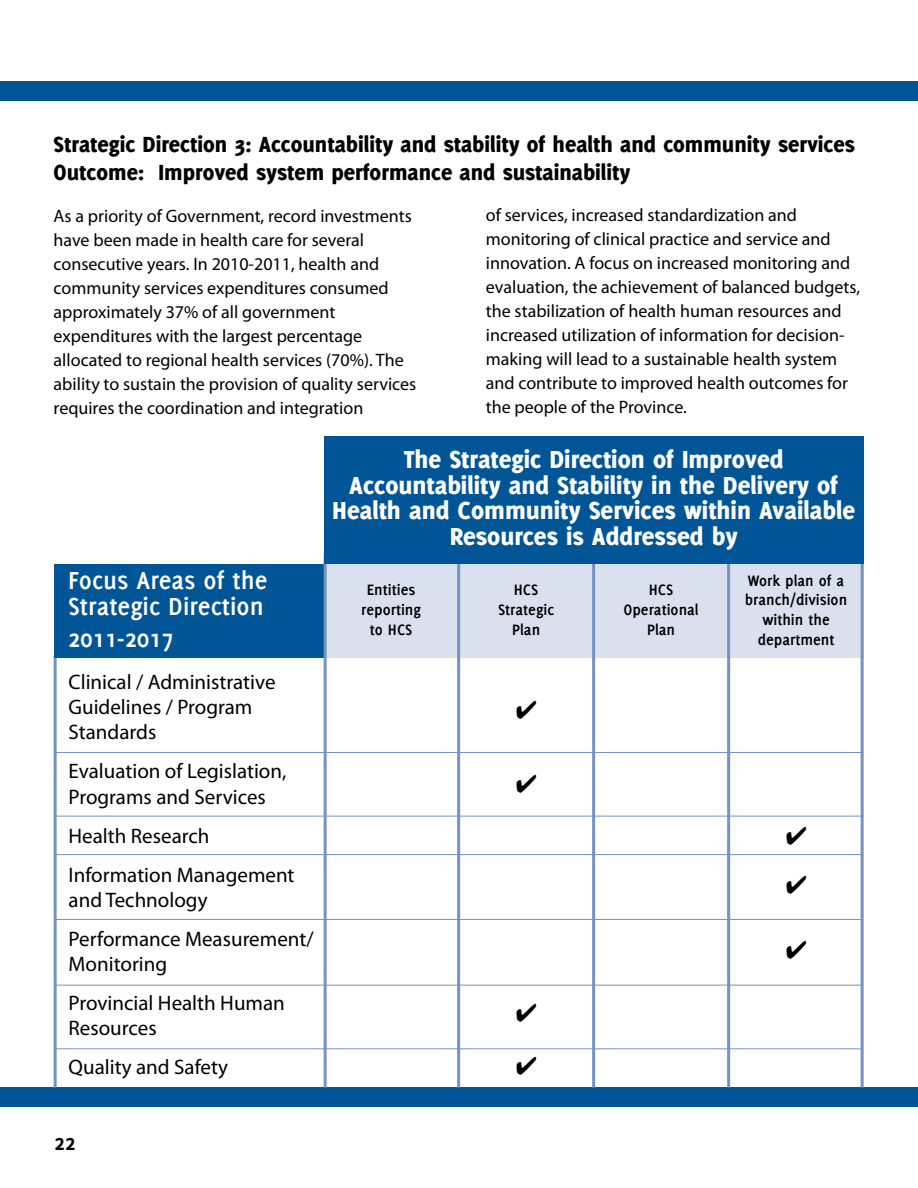
<style>
.page{position:relative;width:918px;height:1188px;background:#fff}
.page>*{position:absolute;margin:0;border:0;box-sizing:border-box;transform-origin:0 0}
.t1{font:800 27px/25.5px "Delicious";color:#fff;text-align:center}
.t2{font:700 27px/25.5px "Delicious";color:#fff}
.t3{font:800 24px/28.8px "Delicious";color:#000}
.t4{font:700 24px "Delicious";color:#000}
.t5{font:21px/39px "Myriad Pro";color:#000}
.t6{font:18px/24px "Myriad Pro";color:#000}
.t7{font:700 16.5px/19.8px "Delicious";color:#000;text-align:center}
</style>
<div class="page">
<div style="left:0;top:1088px;width:918px;height:19px;background:#005596"></div>
<div style="left:0;top:81px;width:918px;height:19px;background:#005596"></div>
<hr style="left:54px;top:655px;width:3px;height:433px;background:#7493c1">
<div style="left:54px;top:564px;width:273px;height:94px;background:#005596"></div>
<div style="left:325px;top:564px;width:539px;height:94px;background:#dbe0ee"></div>
<hr style="left:457px;top:553px;width:3px;height:535px;background:#7493c1">
<hr style="left:592px;top:553px;width:3px;height:535px;background:#7493c1">
<hr style="left:727px;top:553px;width:3px;height:535px;background:#7493c1">
<hr style="left:324px;top:553px;width:3px;height:535px;background:#7493c1">
<hr style="left:861px;top:553px;width:3px;height:535px;background:#7493c1">
<div style="left:324px;top:436px;width:540px;height:128px;background:#005596"></div>
<hr style="left:54px;top:985px;width:809px;height:1px;background:#7493c1">
<hr style="left:54px;top:1048px;width:809px;height:1px;background:#7493c1">
<hr style="left:54px;top:919px;width:809px;height:1px;background:#7493c1">
<hr style="left:54px;top:854px;width:809px;height:1px;background:#7493c1">
<hr style="left:54px;top:816px;width:809px;height:1px;background:#7493c1">
<hr style="left:54px;top:752px;width:809px;height:1px;background:#7493c1">
<h2 class="t3" style="left:54px;top:129px;width:803px">Strategic Direction 3: Accountability and stability of health and community services<br>Outcome: Improved system performance and sustainability</h2>
<p class="t6" style="left:54px;top:204px;width:364px">As a priority of Government, record investments have been made in health care for several consecutive years. In 2010-2011, health and community services expenditures consumed approximately 37% of all government expenditures with the largest percentage allocated to regional health services (70%). The ability to sustain the provision of quality services requires the coordination and integration</p>
<p class="t6" style="left:486px;top:203px;width:376px">of services, increased standardization and monitoring of clinical practice and service and innovation. A focus on increased monitoring and evaluation, the achievement of balanced budgets, the stabilization of health human resources and increased utilization of information for decision&shy;making will lead to a sustainable health system and contribute to improved health outcomes for the people of the Province.</p>
<h1 class="t2" style="left:68px;top:568px;width:201px">Focus Areas of the<br>Strategic Direction</h1>
<h1 class="t2" style="left:68px;top:625px;width:107px">2011-2017</h1>
<p class="t5" style="left:69px;top:669px;width:208px;line-height:25.2px">Clinical / Administrative<br>Guidelines / Program<br>Standards</p>
<p class="t5" style="left:69px;top:758px;width:219px;line-height:25.2px">Evaluation of Legislation,<br>Programs and Services</p>
<p class="t5" style="left:69px;top:816px;width:228px">Health Research<br>Information Management</p>
<p class="t5" style="left:69px;top:880px;width:247px">and Technology<br>Performance Measurement/</p>
<p class="t5" style="left:69px;top:944px;width:218px">Monitoring<br>Provincial Health Human</p>
<p class="t5" style="left:69px;top:1008px;width:161px">Resources<br>Quality and Safety</p>
<h1 class="t1" style="left:332px;top:447px;width:524px">The Strategic Direction of Improved Accountability and Stability in the Delivery of Health and Community Services within Available Resources is Addressed by</h1>
<p class="t7" style="left:361px;top:580px;width:61px">Entities reporting to HCS</p>
<p class="t7" style="left:498px;top:580px;width:58px">HCS<br>Strategic<br>Plan</p>
<p class="t7" style="left:623px;top:580px;width:77px">HCS<br>Operational<br>Plan</p>
<p class="t7" style="left:745px;top:570px;width:104px">Work plan of a branch/division within the department</p>
<h2 class="t4" style="left:54px;top:1128px;width:23px">22</h2>
</div>
